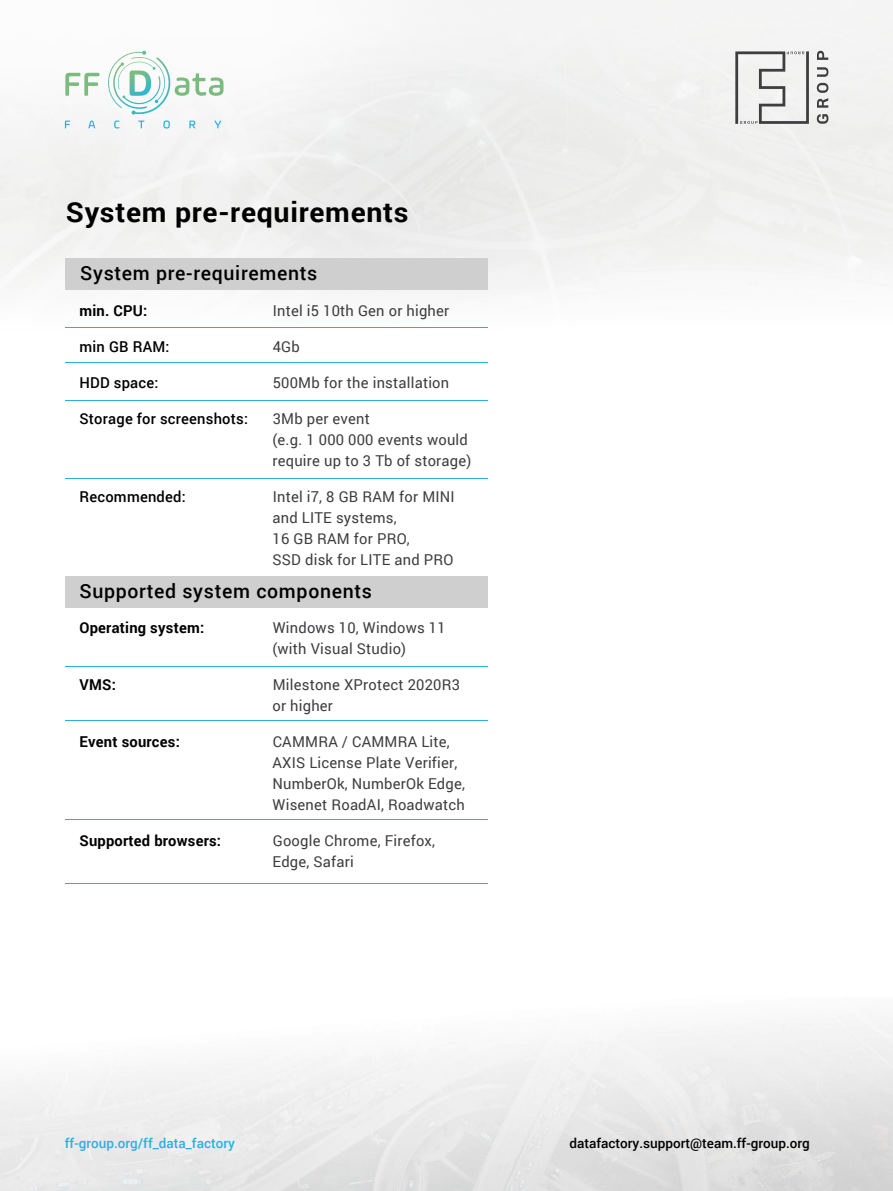
<style>
.page{position:relative;width:893px;height:1191px;background:#fff}
.page>*{position:absolute;margin:0;border:0;box-sizing:border-box;transform-origin:0 0}
.t1{font:700 27.6px "Roboto";letter-spacing:.025em;color:#000}
.t2{font:500 19.5px "Roboto";letter-spacing:.035em;color:#000}
.t3{font:15px/21px "Roboto";letter-spacing:.015em;color:#3e3d40}
.t4{font:700 15px "Roboto";letter-spacing:.015em;color:#000}
.t5{font:500 15px "Roboto";letter-spacing:.015em;color:#000}
.t6{font:500 13.5px "Roboto";color:#000}
.t7{font:500 13.5px "Roboto";color:#29b1de}
</style>
<div class="page">
<img style="left:0;top:883px;width:893px;height:308px">
<img style="left:0;top:0;width:893px;height:401px">
<div style="left:66px;top:258px;width:422px;height:32px;background:#cfcfcf"></div>
<hr style="left:66px;top:327px;width:422px;height:1px;background:#29b1de">
<hr style="left:66px;top:362px;width:422px;height:1px;background:#29b1de">
<hr style="left:66px;top:400px;width:422px;height:1px;background:#29b1de">
<hr style="left:66px;top:478px;width:422px;height:1px;background:#29b1de">
<div style="left:66px;top:576px;width:422px;height:31px;background:#cfcfcf"></div>
<hr style="left:66px;top:666px;width:422px;height:1px;background:#29b1de">
<hr style="left:66px;top:720px;width:422px;height:1px;background:#29b1de">
<hr style="left:66px;top:819px;width:422px;height:1px;background:#29b1de">
<hr style="left:66px;top:883px;width:422px;height:1px;background:#29b1de">
<svg style="left:65px;top:73px;width:34px;height:23px"></svg>
<svg style="left:65px;top:121px;width:5px;height:7px"></svg>
<svg style="left:88px;top:120px;width:7px;height:8px"></svg>
<svg style="left:107px;top:51px;width:117px;height:77px"></svg>
<svg style="left:817px;top:114px;width:11px;height:10px"></svg>
<svg style="left:817px;top:83px;width:11px;height:25px"></svg>
<svg style="left:817px;top:67px;width:11px;height:10px"></svg>
<svg style="left:817px;top:51px;width:11px;height:9px"></svg>
<svg style="left:735px;top:51px;width:74px;height:73px"></svg>
<h1 class="t1" style="left:66px;top:192px;width:344px">System pre-requirements</h1>
<h2 class="t2" style="left:80px;top:259px;width:239px">System pre-requirements</h2>
<p class="t4" style="left:79px;top:300px;width:70px">min. CPU:</p>
<p class="t3" style="left:273px;top:299px;width:178px">Intel i5 10th Gen or higher</p>
<p class="t5" style="left:79px;top:336px;width:92px">min GB RAM:</p>
<p class="t3" style="left:273px;top:335px;width:29px">4Gb</p>
<p class="t5" style="left:79px;top:372px;width:80px">HDD space:</p>
<p class="t3" style="left:273px;top:371px;width:178px">500Mb for the installation</p>
<p class="t5" style="left:79px;top:408px;width:170px">Storage for screenshots:</p>
<p class="t3" style="left:272px;top:407px;width:200px">3Mb per event<br>(e.g. 1 000 000 events would require up to 3 Tb of storage)</p>
<p class="t5" style="left:79px;top:486px;width:108px">Recommended:</p>
<p class="t3" style="left:272px;top:485px;width:184px">Intel i7, 8 GB RAM for MINI and LITE systems,<br>16 GB RAM for PRO,<br>SSD disk for LITE and PRO</p>
<h2 class="t2" style="left:79px;top:577px;width:294px">Supported system components</h2>
<p class="t4" style="left:79px;top:617px;width:126px">Operating system:</p>
<p class="t3" style="left:272px;top:617px;width:175px">Windows 10, Windows 11 (with Visual Studio)</p>
<p class="t4" style="left:79px;top:674px;width:38px">VMS:</p>
<p class="t3" style="left:272px;top:674px;width:189px">Milestone XProtect 2020R3 or higher</p>
<p class="t4" style="left:79px;top:731px;width:102px">Event sources:</p>
<p class="t3" style="left:272px;top:731px;width:194px">CAMMRA / CAMMRA Lite,<br>AXIS License Plate Verifier,<br>NumberOk, NumberOk Edge,<br>Wisenet RoadAI, Roadwatch</p>
<p class="t4" style="left:79px;top:830px;width:143px">Supported browsers:</p>
<p class="t3" style="left:272px;top:830px;width:164px">Google Chrome, Firefox,<br>Edge, Safari</p>
<p class="t7" style="left:65px;top:1134px;width:172px">ff-group.org/ff_data_factory</p>
<p class="t6" style="left:569px;top:1134px;width:242px">datafactory.support@team.ff-group.org</p>
</div>
